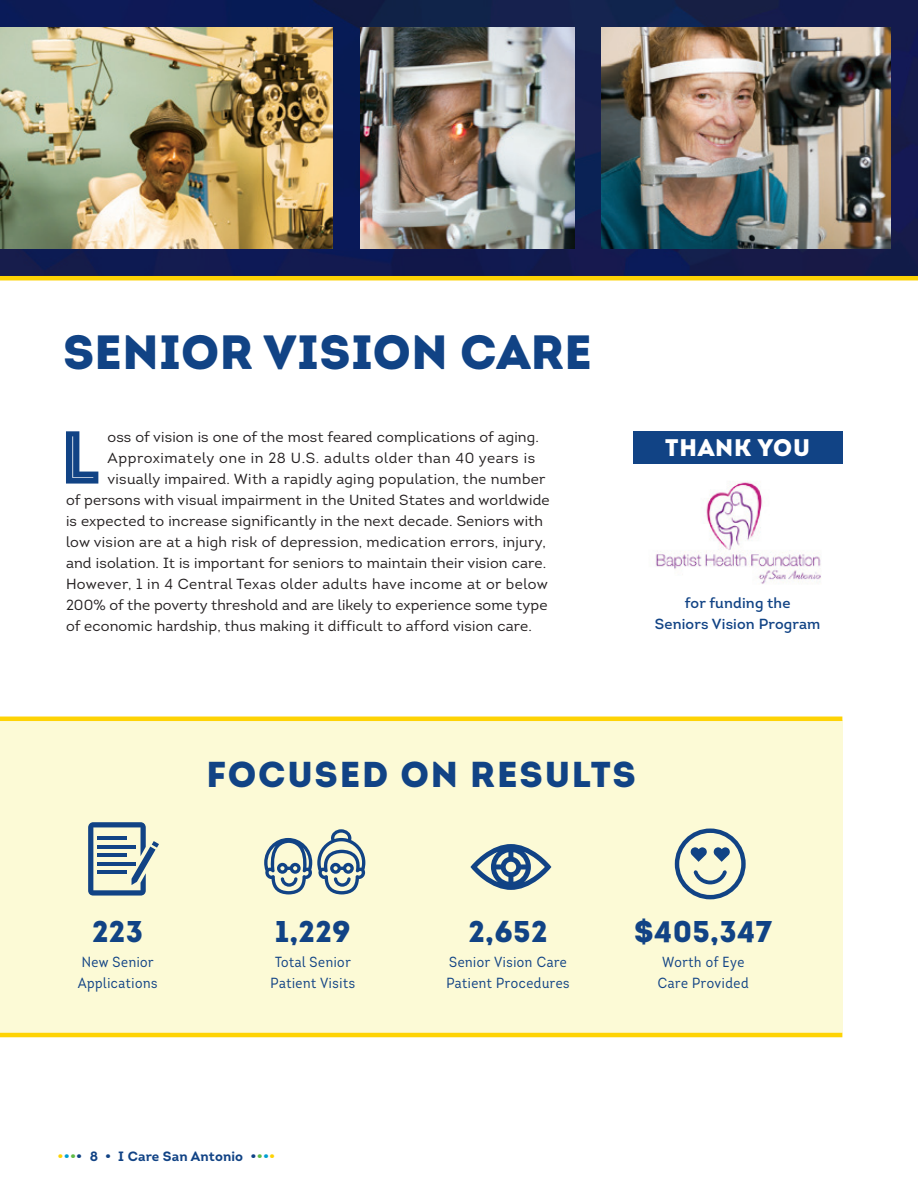
<style>
.page{position:relative;width:918px;height:1188px;background:#fff}
.page>*{position:absolute;margin:0;border:0;box-sizing:border-box;transform-origin:0 0}
.body_text{font:74.7px "Intro Black Inline";color:#114385}
.body_text-2{font:900 48px "Intro";letter-spacing:.01em;color:#114385}
.Green_numbers{font:900 36px "Intro";letter-spacing:.05em;color:#114385}
.Green_numbers-2{font:900 30px "Intro";letter-spacing:.01em;color:#114385}
.body_text-3{font:900 24px "Intro";letter-spacing:.03em;color:#fff}
.body_text-4{font:14.7px "Intro";letter-spacing:.01em;color:#231f20}
.body_text-5{font:14.7px/21px "Intro Cond";letter-spacing:.04em;color:#114385}
.body_text-6{font:14.7px "Intro";letter-spacing:.03em;color:#231f20}
.body_text-7{font:14.7px "Intro";letter-spacing:.04em;color:#231f20}
.body_text-8{font:600 14.7px/21px "Intro";letter-spacing:.01em;color:#114385;text-align:center}
.t1{font:700 13.5px "Intro";letter-spacing:.01em;color:#114385}
.s1{color:#fed304}
.s2{color:#009fd1}
.s3{color:#60bb46}
</style>
<div class="page">
<div style="left:0;top:720px;width:842px;height:313px;background:#fcfad6"></div>
<div style="left:0;top:0;width:918px;height:276px;background:#111b50"></div>
<hr style="left:917px;top:0;width:1px;height:278px;background:#60bb46">
<svg style="left:470px;top:844px;width:81px;height:46px"></svg>
<hr style="left:917px;top:280px;width:1px;height:100px;background:#114385">
<hr style="left:0;top:276px;width:918px;height:4px;background:#fed304">
<img style="left:655px;top:481px;width:166px;height:103px">
<div style="left:633px;top:431px;width:209px;height:33px;background:#114385"></div>
<svg style="left:88px;top:822px;width:71px;height:74px"></svg>
<svg style="left:264px;top:829px;width:101px;height:66px"></svg>
<svg style="left:675px;top:829px;width:71px;height:70px"></svg>
<img style="left:0;top:27px;width:333px;height:222px">
<img style="left:602px;top:27px;width:289px;height:222px">
<img style="left:360px;top:27px;width:215px;height:222px">
<hr style="left:0;top:717px;width:842px;height:4px;background:#fed304">
<hr style="left:0;top:1033px;width:842px;height:4px;background:#fed304">
<p class="body_text-2" style="left:63px;top:321px;width:531px">SENIOR VISION CARE</p>
<p class="body_text" style="left:60px;top:409px;width:41px">L</p>
<p class="body_text-4" style="left:107px;top:427px;width:433px">oss of vision is one of the most feared complications of aging.</p>
<p class="body_text-7" style="left:107px;top:448px;width:429px">Approximately one in 28 U.S. adults older than 40 years is</p>
<p class="body_text-4" style="left:107px;top:469px;width:440px">visually impaired. With a rapidly aging population, the number</p>
<p class="body_text-4" style="left:66px;top:490px;width:485px">of persons with visual impairment in the United States and worldwide</p>
<p class="body_text-4" style="left:66px;top:511px;width:479px">is expected to increase significantly in the next decade. Seniors with</p>
<p class="body_text-4" style="left:66px;top:532px;width:481px">low vision are at a high risk of depression, medication errors, injury,</p>
<p class="body_text-4" style="left:66px;top:553px;width:482px">and isolation. It is important for seniors to maintain their vision care.</p>
<p class="body_text-6" style="left:66px;top:574px;width:483px">However, 1 in 4 Central Texas older adults have income at or below</p>
<p class="body_text-4" style="left:66px;top:595px;width:483px">200% of the poverty threshold and are likely to experience some type</p>
<p class="body_text-4" style="left:66px;top:616px;width:467px">of economic hardship, thus making it difficult to afford vision care.</p>
<p class="body_text-3" style="left:665px;top:432px;width:146px">THANK YOU</p>
<p class="body_text-8" style="left:655px;top:592px;width:167px">for funding the<br>Seniors Vision Program</p>
<p class="Green_numbers" style="left:206px;top:751px;width:431px">FOCUSED ON RESULTS</p>
<p class="Green_numbers-2" style="left:92px;top:912px;width:53px">223</p>
<p class="body_text-5" style="left:78px;top:952px;width:81px">New Senior<br>Applications</p>
<p class="Green_numbers-2" style="left:275px;top:912px;width:77px">1,229</p>
<p class="body_text-5" style="left:271px;top:952px;width:86px;text-align:center">Total Senior<br>Patient Visits</p>
<p class="t1" style="left:58px;top:1147px;width:219px"><span class="s1">•</span><span class="s2">•</span><span class="s3">•</span>• 8 • I Care San Antonio •<span class="s3">•</span><span class="s2">•</span><span class="s1">•</span></p>
<p class="Green_numbers-2" style="left:468px;top:912px;width:81px">2,652</p>
<p class="body_text-5" style="left:446px;top:952px;width:125px">Senior Vision Care<br>Patient Procedures</p>
<p class="Green_numbers-2" style="left:634px;top:912px;width:139px">$405,347</p>
<p class="body_text-5" style="left:658px;top:952px;width:92px">Worth of Eye<br>Care Provided</p>
</div>
